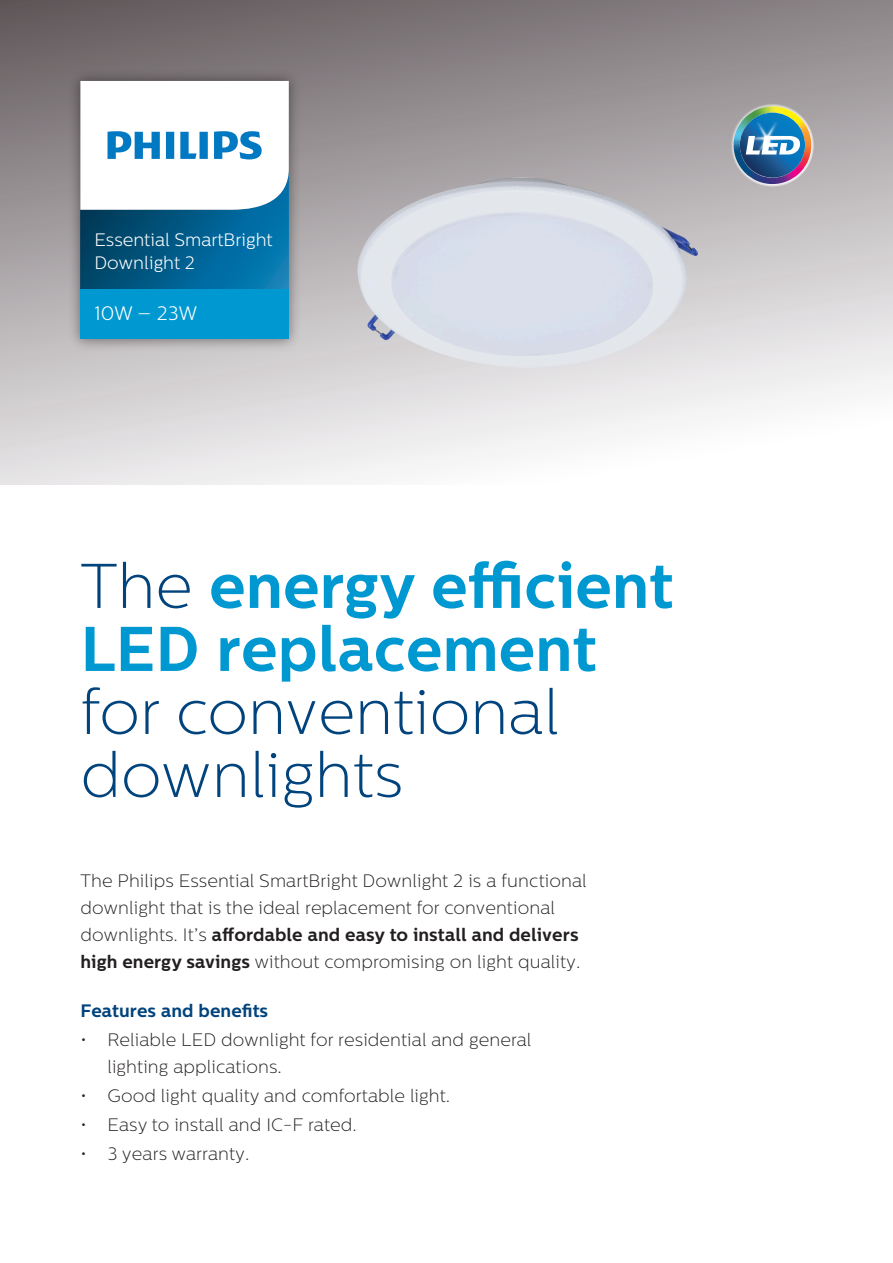
<style>
.page{position:relative;width:893px;height:1263px;background:#fff}
.page>*{position:absolute;margin:0;border:0;box-sizing:border-box;transform-origin:0 0}
.Headline{font:700 63px/63px "Centrale Sans";color:#0098d1}
.t1{font:300 19.5px "Centrale Sans";letter-spacing:-.005em;color:#fff}
.Introduction_text_16{font:200 18px/27px "Centrale Sans";letter-spacing:.005em;color:#231f20}
.t2{font:300 18px/22.6px "Centrale Sans";color:#fff}
.Introduction_text_16-2{font:700 18px "Centrale Sans";letter-spacing:.005em;color:#01437c}
.s1{font-weight:200;color:#01437c}
.s2{font-weight:700}
</style>
<div class="page">
<svg style="left:0;top:0;width:893px;height:485px"></svg>
<img style="left:53px;top:53px;width:264px;height:352px">
<div style="left:80px;top:289px;width:209px;height:50px;background:#0098d1"></div>
<svg style="left:80px;top:81px;width:209px;height:208px"></svg>
<svg style="left:731px;top:104px;width:83px;height:83px"></svg>
<svg style="left:734px;top:106px;width:75px;height:78px;background:#7c8c94"></svg>
<img style="left:744px;top:118px;width:45px;height:40px">
<svg style="left:761px;top:122px;width:25px;height:33px"></svg>
<img style="left:761px;top:126px;width:20px;height:25px">
<svg style="left:761px;top:128px;width:18px;height:21px"></svg>
<img style="left:294px;top:120px;width:467px;height:311px">
<p class="t2" style="left:94px;top:228px;width:180px">Essential SmartBright<br>Downlight 2</p>
<p class="t1" style="left:94px;top:302px;width:104px">10W – 23W</p>
<p class="Headline" style="left:80px;top:556px;width:594px"><span class="s1">The</span> energy efficient<br>LED replacement <span class="s1">for conventional downlights</span></p>
<p class="Introduction_text_16" style="left:80px;top:868px;width:508px">The Philips Essential SmartBright Downlight 2 is a functional downlight that is the ideal replacement for conventional downlights. It’s <span class="s2">affordable and easy to install and delivers high energy savings</span> without compromising on light quality.</p>
<p class="Introduction_text_16-2" style="left:80px;top:999px;width:189px">Features and benefits</p>
<p class="Introduction_text_16" style="left:107px;top:1026px;width:425px;text-indent:-27px">• Reliable LED downlight for residential and general lighting applications.</p>
<p class="Introduction_text_16" style="left:80px;top:1082px;width:371px">• Good light quality and comfortable light.</p>
<p class="Introduction_text_16" style="left:80px;top:1111px;width:278px">• Easy to install and IC-F rated.</p>
<p class="Introduction_text_16" style="left:80px;top:1140px;width:171px">• 3 years warranty.</p>
</div>
